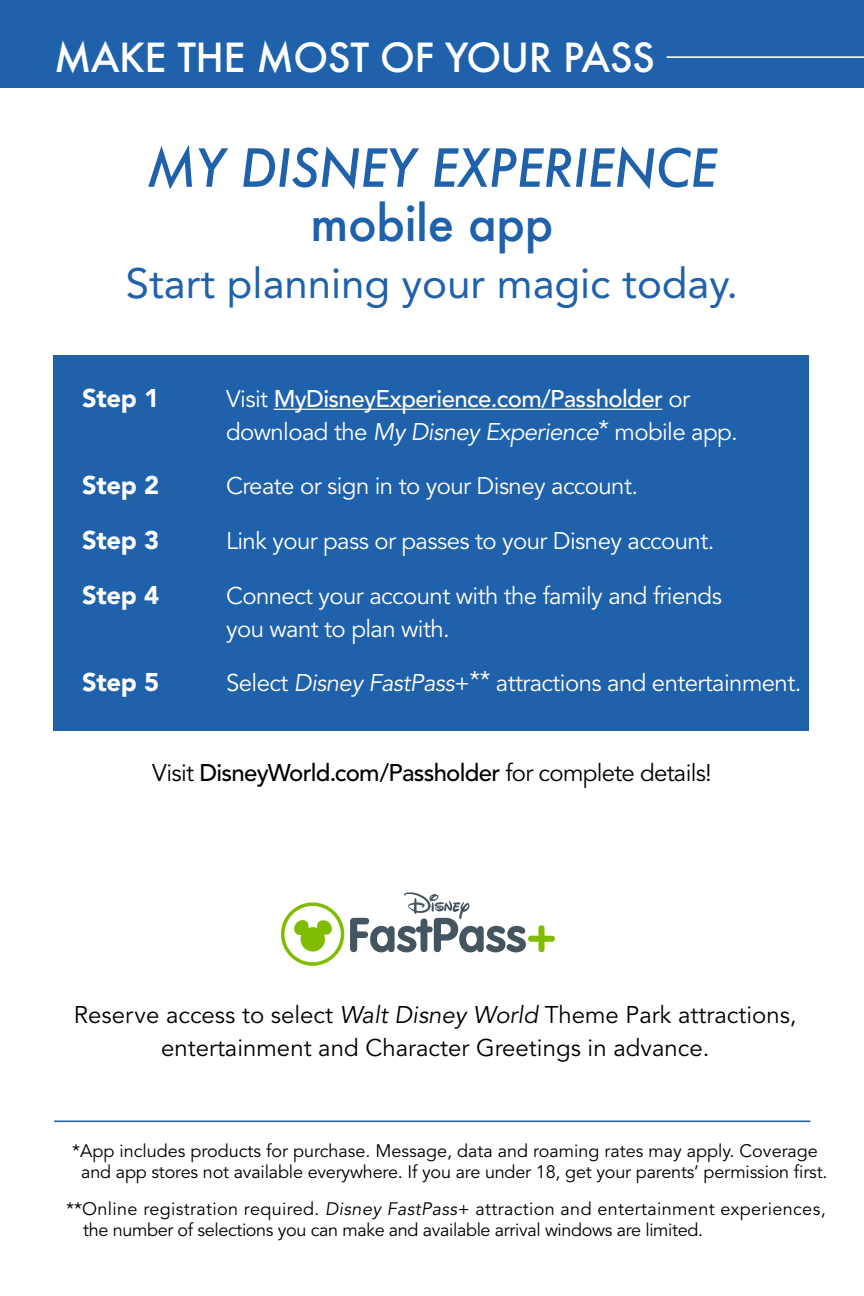
<style>
.page{position:relative;width:864px;height:1296px;background:#fff}
.page>*{position:absolute;margin:0;border:0;box-sizing:border-box;transform-origin:0 0}
.t1{font:italic 500 51px "Futura";letter-spacing:-.01em;color:#1f61aa}
.t2{font:500 48px "Futura";letter-spacing:-.01em;color:#1f61aa}
.t3{font:42px "Avenir LT Std";color:#1f61aa}
.t4{font:500 39px "Futura";letter-spacing:-.015em;color:#fff}
.t5{font:900 25.5px "Avenir LT Std";letter-spacing:-.01em;color:#fff}
.t6{font:24px/33px "Avenir LT Std";letter-spacing:-.025em;color:#fff}
.t7{font:24px/33px "Avenir LT Std";color:#000;text-align:center}
.t8{font:500 24px/33px "Avenir LT Std";letter-spacing:-.025em;color:#fff}
.t9{font:500 24px "Avenir LT Std";letter-spacing:-.03em;color:#000}
.t10{font:18px/21px "Avenir LT Std";letter-spacing:-.01em;color:#000;text-align:center}
.s1{font-weight:400}
.s2{font-weight:400;font-style:italic}
.s3{font-style:italic}
</style>
<div class="page">
<div style="left:0;top:0;width:864px;height:87px;background:#1f61aa"></div>
<hr style="left:667px;top:56px;width:197px;height:2px;background:#fff">
<svg style="left:281px;top:902px;width:63px;height:64px"></svg>
<svg style="left:350px;top:892px;width:205px;height:60px"></svg>
<div style="left:53px;top:355px;width:756px;height:376px;background:#1f61aa"></div>
<hr style="left:274px;top:409px;width:388px;height:1px;background:#fff">
<hr style="left:54px;top:1120px;width:756px;height:2px;background:#1f61aa">
<h3 class="t4" style="left:54px;top:31px;width:602px">MAKE THE MOST OF YOUR PASS</h3>
<h1 class="t1" style="left:147px;top:133px;width:572px">MY DISNEY EXPERIENCE</h1>
<h2 class="t2" style="left:311px;top:190px;width:244px">mobile app</h2>
<h3 class="t3" style="left:126px;top:259px;width:614px">Start planning your magic today.</h3>
<h3 class="t5" style="left:82px;top:383px;width:79px">Step 1</h3>
<h3 class="t8" style="left:226px;top:383px;width:513px"><span class="s1">Visit</span> MyDisneyExperience.com/Passholder <span class="s1">or download the</span> <span class="s2">My Disney Experience</span><span class="s1">* mobile app.</span></h3>
<h3 class="t5" style="left:82px;top:470px;width:79px">Step 2</h3>
<h3 class="t6" style="left:226px;top:470px;width:414px">Create or sign in to your Disney account.</h3>
<h3 class="t5" style="left:82px;top:525px;width:79px">Step 3</h3>
<h3 class="t6" style="left:226px;top:525px;width:490px">Link your pass or passes to your Disney account.</h3>
<h3 class="t5" style="left:82px;top:579px;width:79px">Step 4</h3>
<h3 class="t6" style="left:226px;top:580px;width:497px">Connect your account with the family and friends you want to plan with.</h3>
<h3 class="t5" style="left:82px;top:667px;width:79px">Step 5</h3>
<h3 class="t6" style="left:226px;top:667px;width:577px">Select <span class="s3">Disney FastPass</span>+** attractions and entertainment.</h3>
<h3 class="t9" style="left:152px;top:758px;width:561px"><span class="s1">Visit</span> DisneyWorld.com/Passholder <span class="s1">for complete details!</span></h3>
<h3 class="t7" style="left:74px;top:998px;width:724px">Reserve access to select <span class="s3">Walt Disney World</span> Theme Park attractions, entertainment and Character Greetings in advance.</h3>
<p class="t10" style="left:72px;top:1141px;width:757px">*App includes products for purchase. Message, data and roaming rates may apply. Coverage and app stores not available everywhere. If you are under 18, get your parents’ permission first.</p>
<p class="t10" style="left:83px;top:1199px;width:744px;text-align:left;text-indent:-17px">**Online registration required. <span class="s3">Disney FastPass</span>+ attraction and entertainment experiences, the number of selections you can make and available arrival windows are limited.</p>
</div>
